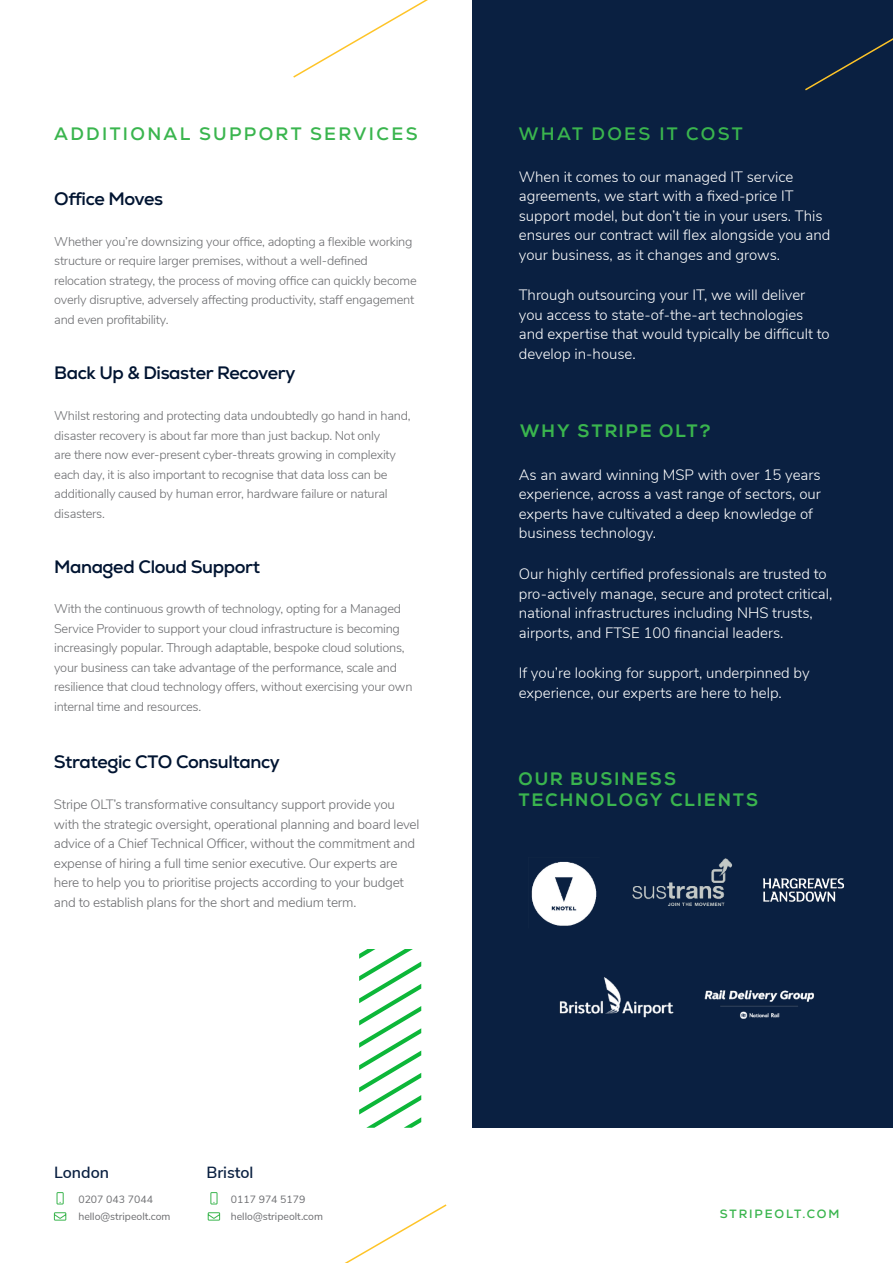
<style>
.page{position:relative;width:893px;height:1263px;background:#fff}
.page>*{position:absolute;margin:0;border:0;box-sizing:border-box;transform-origin:0 0}
.t1{font:700 18px "Nexa";letter-spacing:-.02em;color:#011431}
.t2{font:700 18px "Nexa";letter-spacing:.12em;color:#3ab54e}
.t3{font:700 18px "Nexa";letter-spacing:.13em;color:#3ab54e}
.t4{font:600 16.2px "Nunito Sans";color:#0a2041}
.t5{font:300 15px/19.5px "Nunito Sans";color:#fff}
.t6{font:300 13.5px/19.5px "Nunito Sans";letter-spacing:-.02em;color:#6c6d70}
.t7{font:300 12.75px/19.5px "Nunito Sans";letter-spacing:-.02em;color:#6c6d70}
.t8{font:700 12px "Nexa";letter-spacing:.16em;color:#3ab54e}
.t9{font:10.5px "Nunito Sans";color:#6c6d70}
</style>
<div class="page">
<div style="left:472px;top:0;width:421px;height:1128px;background:#0a2041"></div>
<svg style="left:805px;top:38px;width:88px;height:53px"></svg>
<svg style="left:293px;top:0;width:135px;height:78px"></svg>
<div style="left:57px;top:1192px;width:7px;height:12px;border:1px solid #3ab54e"></div>
<div style="left:211px;top:1192px;width:6px;height:12px;border:1px solid #3ab54e"></div>
<svg style="left:53px;top:1202px;width:394px;height:61px"></svg>
<img style="left:763px;top:878px;width:82px;height:24px">
<img style="left:704px;top:990px;width:111px;height:29px">
<img style="left:531px;top:861px;width:66px;height:65px">
<img style="left:632px;top:858px;width:101px;height:48px">
<img style="left:559px;top:977px;width:115px;height:41px">
<svg style="left:359px;top:949px;width:62px;height:179px"></svg>
<p class="t3" style="left:54px;top:123px;width:365px">ADDITIONAL SUPPORT SERVICES</p>
<p class="t3" style="left:519px;top:123px;width:225px">WHAT DOES IT COST</p>
<p class="t1" style="left:54px;top:187px;width:110px">Office Moves</p>
<p class="t7" style="left:54px;top:231px;width:364px">Whether you’re downsizing your office, adopting a flexible working structure or require larger premises, without a well-defined relocation strategy, the process of moving office can quickly become overly disruptive, adversely affecting productivity, staff engagement and even profitability.</p>
<p class="t1" style="left:54px;top:362px;width:243px">Back Up &amp; Disaster Recovery</p>
<p class="t7" style="left:54px;top:405px;width:358px">Whilst restoring and protecting data undoubtedly go hand in hand, disaster recovery is about far more than just backup. Not only<br>are there now ever-present cyber-threats growing in complexity each day, it is also important to recognise that data loss can be additionally caused by human error, hardware failure or natural disasters.</p>
<p class="t1" style="left:54px;top:555px;width:208px">Managed Cloud Support</p>
<p class="t7" style="left:54px;top:598px;width:360px">With the continuous growth of technology, opting for a Managed Service Provider to support your cloud infrastructure is becoming increasingly popular. Through adaptable, bespoke cloud solutions, your business can take advantage of the performance, scale and resilience that cloud technology offers, without exercising your own internal time and resources.</p>
<p class="t1" style="left:54px;top:751px;width:228px">Strategic CTO Consultancy</p>
<p class="t6" style="left:54px;top:794px;width:367px">Stripe OLT’s transformative consultancy support provide you with the strategic oversight, operational planning and board level advice of a Chief Technical Officer, without the commitment and expense of hiring a full time senior executive. Our experts are here to help you to prioritise projects according to your budget and to establish plans for the short and medium term.</p>
<p class="t5" style="left:519px;top:166px;width:313px">When it comes to our managed IT service agreements, we start with a fixed-price IT support model, but don’t tie in your users. This ensures our contract will flex alongside you and your business, as it changes and grows.</p>
<p class="t5" style="left:519px;top:284px;width:312px">Through outsourcing your IT, we will deliver you access to state-of-the-art technologies and expertise that would typically be difficult to develop in-house.</p>
<p class="t2" style="left:520px;top:420px;width:192px">WHY STRIPE OLT?</p>
<p class="t5" style="left:519px;top:464px;width:304px">As an award winning MSP with over 15 years experience, across a vast range of sectors, our experts have cultivated a deep knowledge of business technology.</p>
<p class="t5" style="left:519px;top:563px;width:315px">Our highly certified professionals are trusted to pro-actively manage, secure and protect critical, national infrastructures including NHS trusts, airports, and FTSE 100 financial leaders.</p>
<p class="t5" style="left:519px;top:662px;width:292px">If you’re looking for support, underpinned by experience, our experts are here to help.</p>
<p class="t2" style="left:519px;top:768px;width:159px">OUR BUSINESS</p>
<p class="t2" style="left:519px;top:790px;width:241px">TECHNOLOGY CLIENTS</p>
<p class="t4" style="left:54px;top:1160px;width:57px">London</p>
<p class="t9" style="left:78px;top:1191px;width:76px">0207 043 7044</p>
<p class="t9" style="left:78px;top:1209px;width:94px">hello@stripeolt.com</p>
<p class="t4" style="left:206px;top:1160px;width:49px">Bristol</p>
<p class="t9" style="left:231px;top:1191px;width:76px">0117 974 5179</p>
<p class="t9" style="left:231px;top:1209px;width:94px">hello@stripeolt.com</p>
<p class="t8" style="left:720px;top:1206px;width:121px">STRIPEOLT.COM</p>
</div>
